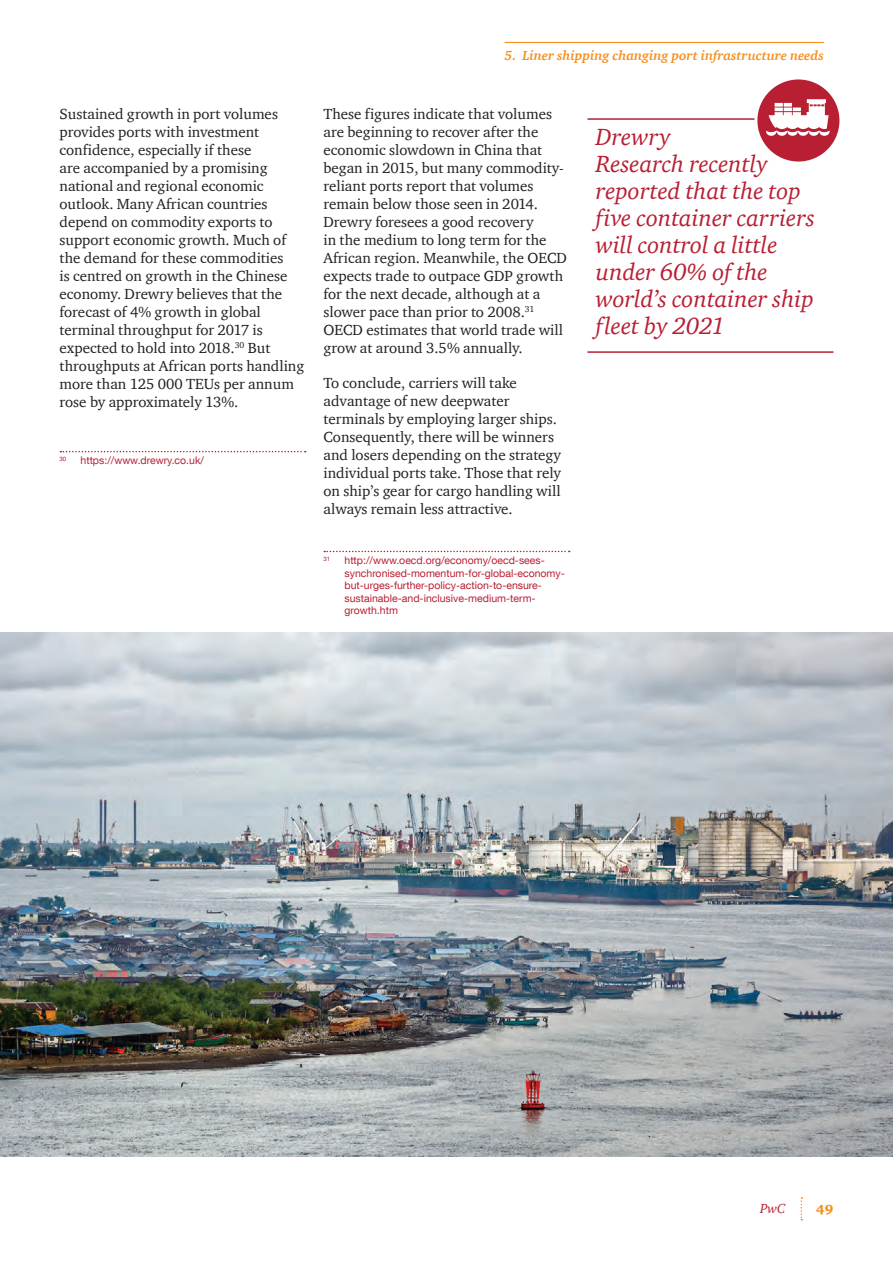
<style>
.page{position:relative;width:893px;height:1263px;background:#fff}
.page>*{position:absolute;margin:0;border:0;box-sizing:border-box;transform-origin:0 0}
.t1{font:italic 24px/27px "ITC Charter Com";color:#b91f33}
.t2{font:15px/18px "ITC Charter Com";color:#231f20}
.t3{font:italic 700 13.5px "ITC Charter Com";color:#f68f1e}
.t4{font:italic 13.5px "ITC Charter Com";color:#b91f33}
.t5{font:900 13.5px "ITC Charter Com";color:#f68f1e}
.t6{font:10.5px/12.6px "Helvetica Neue LT Com";color:#b91f33}
.t7{font:6.15px "Helvetica Neue LT Com";color:#b91f33}
</style>
<div class="page">
<svg style="left:801px;top:1197px;width:1px;height:23px"></svg>
<hr style="left:505px;top:42px;width:319px;height:1px;background:#f68f1e">
<svg style="left:60px;top:451px;width:246px;height:1px"></svg>
<hr style="left:587px;top:118px;width:246px;height:2px;background:#b91f33">
<hr style="left:587px;top:351px;width:246px;height:2px;background:#b91f33">
<div style="left:756px;top:78px;width:85px;height:85px;background:#b91f33;border-radius:50%"></div>
<div style="left:754px;top:76px;width:88px;height:89px;border:3px solid #fff;border-radius:50%"></div>
<svg style="left:766px;top:99px;width:64px;height:37px"></svg>
<svg style="left:324px;top:551px;width:246px;height:1px"></svg>
<img style="left:1px;top:632px;width:892px;height:525px">
<p class="t2" style="left:60px;top:105px;width:246px">Sustained growth in port volumes provides ports with investment confidence, especially if these<br>are accompanied by a promising national and regional economic outlook. Many African countries depend on commodity exports to support economic growth. Much of the demand for these commodities<br>is centred on growth in the Chinese economy. Drewry believes that the forecast of 4% growth in global terminal throughput for 2017 is expected to hold into 2018.<sup>30</sup> But throughputs at African ports handling more than 125 000 TEUs per annum rose by approximately 13%.</p>
<p class="t7" style="left:60px;top:455px;width:8px">30</p>
<p class="t6" style="left:81px;top:454px;width:125px">https://www.drewry.co.uk/</p>
<p class="t3" style="left:505px;top:47px;width:321px">5. Liner shipping changing port infrastructure needs</p>
<p class="t2" style="left:323px;top:105px;width:245px">These figures indicate that volumes are beginning to recover after the economic slowdown in China that began in 2015, but many commodity&shy;reliant ports report that volumes remain below those seen in 2014.<br>Drewry foresees a good recovery<br>in the medium to long term for the African region. Meanwhile, the OECD expects trade to outpace GDP growth for the next decade, although at a slower pace than prior to 2008.<sup>31<br></sup>OECD estimates that world trade will grow at around 3.5% annually.</p>
<p class="t2" style="left:323px;top:374px;width:239px">To conclude, carriers will take advantage of new deepwater terminals by employing larger ships.<br>Consequently, there will be winners and losers depending on the strategy individual ports take. Those that rely on ship’s gear for cargo handling will always remain less attractive.</p>
<p class="t7" style="left:323px;top:555px;width:8px">31</p>
<p class="t6" style="left:344px;top:554px;width:222px">http://www.oecd.org/economy/oecd-sees&shy;synchronised-momentum-for-global-economy&shy;but-urges-further-policy-action-to-ensure&shy;sustainable-and-inclusive-medium-term&shy;growth.htm</p>
<h1 class="t1" style="left:596px;top:123px;width:220px">Drewry<br>Research recently reported that the top five container carriers will control a little under 60% of the world’s container ship fleet by 2021</h1>
<p class="t4" style="left:760px;top:1200px;width:27px">PwC</p>
<p class="t5" style="left:816px;top:1201px;width:19px">49</p>
</div>
